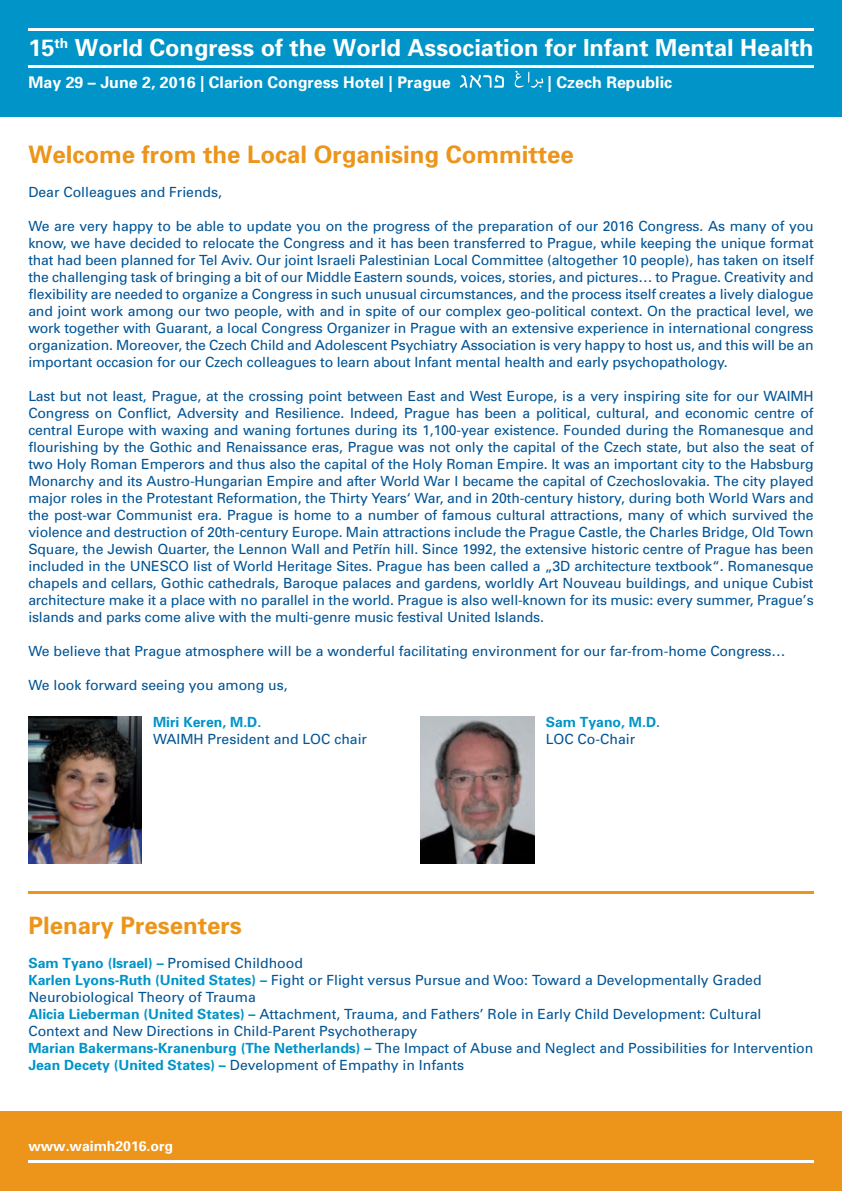
<style>
.page{position:relative;width:842px;height:1191px;background:#fff}
.page>*{position:absolute;margin:0;border:0;box-sizing:border-box;transform-origin:0 0}
.t1{font:700 24px "Univers CE";color:#ec951a}
.t2{font:700 23.6px "Univers CE";color:#fff}
.t3{font:700 16px "Univers CE";color:#fff}
.t4{font:14px/17px "Univers CE";color:#005495;text-align:justify}
.t5{font:700 14px "Univers CE";color:#0094c8}
.t6{font:700 14px "Univers CE";color:#fff}
.s1{font-weight:700;color:#0094c8}
</style>
<div class="page">
<div style="left:0;top:0;width:842px;height:116px;background:#0094c8"></div>
<div style="left:0;top:1111px;width:842px;height:80px;background:#ec951a"></div>
<hr style="left:28px;top:28px;width:786px;height:3px;background:#fff">
<svg style="left:460px;top:75px;width:44px;height:13px"></svg>
<svg style="left:515px;top:71px;width:28px;height:17px"></svg>
<hr style="left:28px;top:1159px;width:786px;height:3px;background:#fff">
<hr style="left:28px;top:65px;width:786px;height:3px;background:#fff">
<hr style="left:28px;top:891px;width:786px;height:3px;background:#ec951a">
<img style="left:28px;top:716px;width:114px;height:147px">
<img style="left:421px;top:716px;width:113px;height:147px">
<h2 class="t2" style="left:28px;top:39px;width:787px">15<sup>th</sup> World Congress of the World Association for Infant Mental Health</h2>
<p class="t3" style="left:28px;top:76px;width:424px">May 29 – June 2, 2016 | Clarion Congress Hotel | Prague</p>
<p class="t3" style="left:548px;top:76px;width:126px">| Czech Republic</p>
<h1 class="t1" style="left:28px;top:145px;width:547px">Welcome from the Local Organising Committee</h1>
<p class="t4" style="left:28px;top:184px;width:195px">Dear Colleagues and Friends,</p>
<p class="t4" style="left:28px;top:218px;width:787px">We are very happy to be able to update you on the progress of the preparation of our 2016 Congress. As many of you know, we have decided to relocate the Congress and it has been transferred to Prague, while keeping the unique format that had been planned for Tel Aviv. Our joint Israeli Palestinian Local Committee (altogether 10 people), has taken on itself the challenging task of bringing a bit of our Middle Eastern sounds, voices, stories, and pictures… to Prague. Creativity and flexibility are needed to organize a Congress in such unusual circumstances, and the process itself creates a lively dialogue and joint work among our two people, with and in spite of our complex geo-political context. On the practical level, we work together with Guarant, a local Congress Organizer in Prague with an extensive experience in international congress organization. Moreover, the Czech Child and Adolescent Psychiatry Association is very happy to host us, and this will be an important occasion for our Czech colleagues to learn about Infant mental health and early psychopathology.</p>
<p class="t4" style="left:28px;top:388px;width:787px">Last but not least, Prague, at the crossing point between East and West Europe, is a very inspiring site for our WAIMH Congress on Conflict, Adversity and Resilience. Indeed, Prague has been a political, cultural, and economic centre of central Europe with waxing and waning fortunes during its 1,100-year existence. Founded during the Romanesque and flourishing by the Gothic and Renaissance eras, Prague was not only the capital of the Czech state, but also the seat of two Holy Roman Emperors and thus also the capital of the Holy Roman Empire. It was an important city to the Habsburg Monarchy and its Austro-Hungarian Empire and after World War I became the capital of Czechoslovakia. The city played major roles in the Protestant Reformation, the Thirty Years‘ War, and in 20th-century history, during both World Wars and the post-war Communist era. Prague is home to a number of famous cultural attractions, many of which survived the violence and destruction of 20th-century Europe. Main attractions include the Prague Castle, the Charles Bridge, Old Town Square, the Jewish Quarter, the Lennon Wall and Petřín hill. Since 1992, the extensive historic centre of Prague has been included in the UNESCO list of World Heritage Sites. Prague has been called a „3D architecture textbook“. Romanesque chapels and cellars, Gothic cathedrals, Baroque palaces and gardens, worldly Art Nouveau buildings, and unique Cubist architecture make it a place with no parallel in the world. Prague is also well-known for its music: every summer, Prague’s islands and parks come alive with the multi-genre music festival United Islands.</p>
<p class="t4" style="left:28px;top:643px;width:759px">We believe that Prague atmosphere will be a wonderful facilitating environment for our far-from-home Congress…</p>
<p class="t4" style="left:28px;top:677px;width:261px">We look forward seeing you among us,</p>
<p class="t5" style="left:153px;top:716px;width:110px">Miri Keren, M.D.</p>
<p class="t4" style="left:153px;top:731px;width:215px">WAIMH President and LOC chair</p>
<p class="t5" style="left:546px;top:716px;width:116px">Sam Tyano, M.D.</p>
<p class="t4" style="left:546px;top:731px;width:91px">LOC Co-Chair</p>
<h1 class="t1" style="left:28px;top:916px;width:215px">Plenary Presenters</h1>
<p class="t4" style="left:28px;top:955px;width:786px;text-align:left"><span class="s1">Sam Tyano (Israel) –</span> Promised Childhood<br><span class="s1">Karlen Lyons-Ruth (United States) –</span> Fight or Flight versus Pursue and Woo: Toward a Developmentally Graded Neurobiological Theory of Trauma<br><span class="s1">Alicia Lieberman (United States) –</span> Attachment, Trauma, and Fathers’ Role in Early Child Development: Cultural Context and New Directions in Child-Parent Psychotherapy<br><span class="s1">Marian Bakermans-Kranenburg (The Netherlands) –</span> The Impact of Abuse and Neglect and Possibilities for Intervention <span class="s1">Jean Decety (United States) –</span> Development of Empathy in Infants</p>
<p class="t6" style="left:28px;top:1141px;width:146px">www.waimh2016.org</p>
</div>
